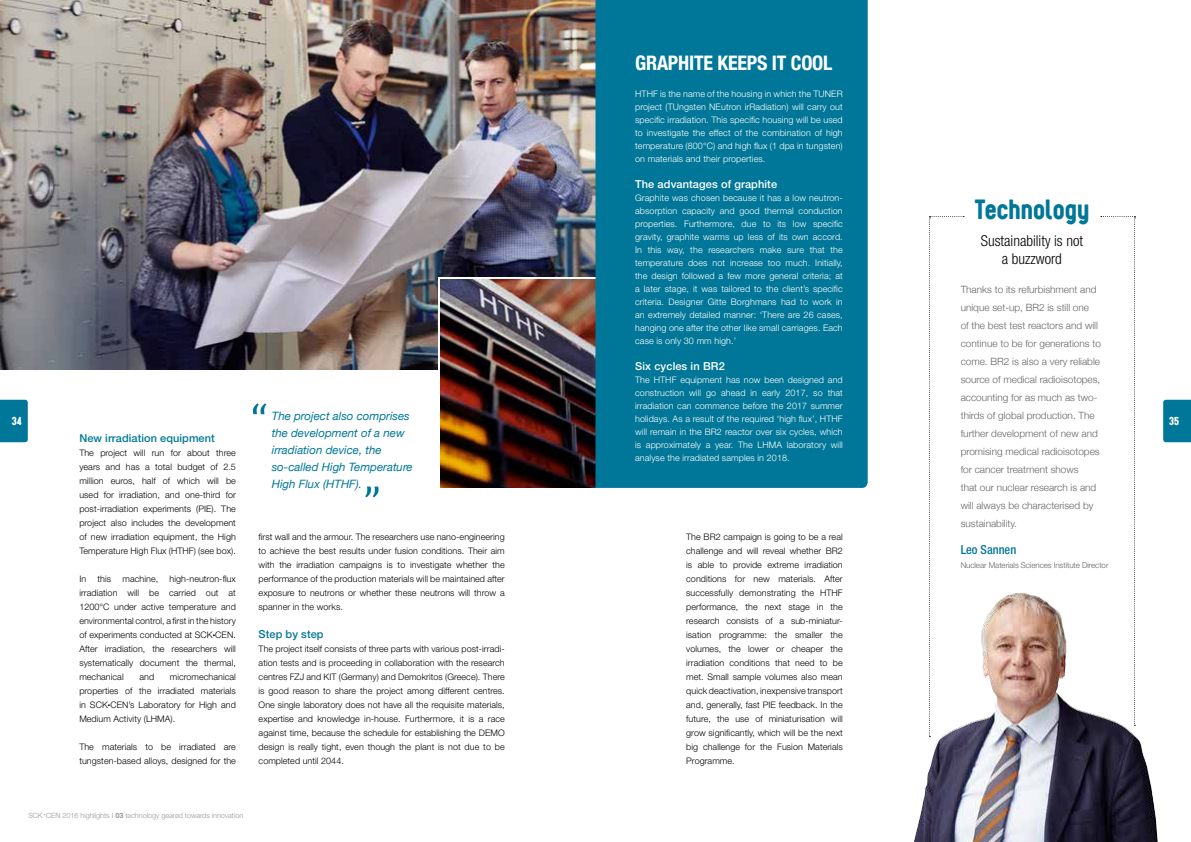
<style>
.page{position:relative;width:1191px;height:842px;background:#fff}
.page>*{position:absolute;margin:0;border:0;box-sizing:border-box;transform-origin:0 0}
.t1{font:29px "Sugo";color:#007798}
.t2{font:700 condensed 20px "Helvetica Neue";letter-spacing:-.01em;color:#fff}
.t3{font:300 condensed 15px/18.2px "Helvetica Neue LT Std";color:#000;text-align:center}
.t4{font:500 condensed 12.4px "Helvetica Neue LT Std";color:#007798}
.t5{font:12px "Sugo";color:#fff}
.t6{font:italic 11.5px/17px "Helvetica Neue";color:#007798}
.t7{font:500 11px "Helvetica Neue LT Std";letter-spacing:.01em;color:#fff}
.t8{font:500 11px "Helvetica Neue LT Std";letter-spacing:.005em;color:#007798}
.t9{font:300 10px/18px "Helvetica Neue";color:#636466}
.t10{font:300 9px/14px "Helvetica Neue LT Std";letter-spacing:.005em;color:#000;text-align:justify}
.t11{font:300 9px/13px "Helvetica Neue LT Std";letter-spacing:.01em;color:#fff;text-align:justify}
.t12{font:300 8px "Helvetica Neue LT Std";letter-spacing:-.01em;color:#636466}
.t13{font:300 7.2px "Helvetica Neue LT Std";color:#939598}
.s1{font-weight:700}
</style>
<div class="page">
<svg style="left:1163px;top:400px;width:28px;height:42px"></svg>
<img style="left:0;top:0;width:595px;height:370px">
<svg style="left:1100px;top:216px;width:35px;height:378px"></svg>
<svg style="left:929px;top:216px;width:35px;height:378px"></svg>
<img style="left:914px;top:594px;width:244px;height:248px">
<svg style="left:253px;top:403px;width:13px;height:11px"></svg>
<svg style="left:365px;top:486px;width:13px;height:11px"></svg>
<svg style="left:0;top:400px;width:28px;height:42px"></svg>
<div style="left:438px;top:277px;width:160px;height:232px;background:#fff"></div>
<img style="left:441px;top:280px;width:154px;height:208px">
<div style="left:595px;top:0;width:272px;height:488px;background:#007798"></div>
<h3 class="t5" style="left:12px;top:414px;width:11px">34</h3>
<p class="t8" style="left:79px;top:432px;width:137px">New irradiation equipment</p>
<p class="t10" style="left:79px;top:446px;width:158px">The project will run for about three years and has a total budget of 2.5 million euros, half of which will be used for irradiation, and one-third for post-irradiation experiments (PIE). The project also includes the development of new irradiation equipment, the High Temperature High Flux (HTHF) (see box).</p>
<p class="t10" style="left:79px;top:572px;width:8px">In</p>
<p class="t10" style="left:98px;top:572px;width:15px">this</p>
<p class="t10" style="left:123px;top:572px;width:37px">machine,</p>
<p class="t10" style="left:79px;top:572px;width:158px;text-indent:90px">high-neutron-flux irradiation will be carried out at 1200°C under active temperature and environmental control, a first in the history of experiments conducted at SCK<sup>•</sup>CEN.<br>After irradiation, the researchers will systematically document the thermal, mechanical</p>
<p class="t10" style="left:79px;top:670px;width:158px;text-indent:90px">micromechanical properties of the irradiated materials in SCK<sup>•</sup>CEN’s Laboratory for High and Medium Activity (LHMA).</p>
<p class="t10" style="left:79px;top:740px;width:158px">The materials to be irradiated are tungsten-based alloys, designed for the</p>
<p class="t10" style="left:139px;top:670px;width:16px">and</p>
<p class="t6" style="left:272px;top:408px;width:143px">The project also comprises the development of a new irradiation device, the so-called High Temperature<br>High Flux (HTHF).</p>
<p class="t10" style="left:259px;top:530px;width:248px">first wall and the armour. The researchers use nano-engineering to achieve the best results under fusion conditions. Their aim with the irradiation campaigns is to investigate whether the performance of the production materials will be maintained after exposure to neutrons or whether these neutrons will throw a spanner in the works.</p>
<p class="t8" style="left:259px;top:628px;width:66px">Step by step</p>
<p class="t10" style="left:259px;top:642px;width:248px">The project itself consists of three parts with various post-irradi&shy;ation tests and is proceeding in collaboration with the research centres FZJ and KIT (Germany) and Demokritos (Greece). There is good reason to share the project among different centres.<br>One single laboratory does not have all the requisite materials, expertise and knowledge in-house. Furthermore, it is a race against time, because the schedule for establishing the DEMO design is really tight, even though the plant is not due to be completed until 2044.</p>
<p class="t13" style="left:28px;top:811px;width:216px">SCK <sup>•</sup> CEN 2016 highlights I <span class="s1">03</span> technology geared towards innovation</p>
<h2 class="t2" style="left:635px;top:46px;width:199px">GRAPHITE KEEPS IT COOL</h2>
<p class="t11" style="left:635px;top:87px;width:209px">HTHF is the name of the housing in which the TUNER project (TUngsten NEutron irRadiation) will carry out specific irradiation. This specific housing will be used to investigate the effect of the combination of high temperature (800°C) and high flux (1 dpa in tungsten) on materials and their properties.</p>
<p class="t7" style="left:635px;top:177px;width:143px">The advantages of graphite</p>
<p class="t11" style="left:635px;top:191px;width:209px">Graphite was chosen because it has a low neutron&shy;absorption capacity and good thermal conduction properties. Furthermore, due to its low specific gravity, graphite warms up less of its own accord.<br>In this way, the researchers make sure that the temperature does not increase too much. Initially, the design followed a few more general criteria; at a later stage, it was tailored to the client’s specific criteria. Designer Gitte Borghmans had to work in an extremely detailed manner: ‘There are 26 cases, hanging one after the other like small carriages. Each case is only 30 mm high.’</p>
<p class="t7" style="left:635px;top:359px;width:91px">Six cycles in BR2</p>
<p class="t11" style="left:635px;top:373px;width:209px">The HTHF equipment has now been designed and construction will go ahead in early 2017, so that irradiation can commence before the 2017 summer holidays. As a result of the required ‘high flux’, HTHF will remain in the BR2 reactor over six cycles, which is approximately a year. The LHMA laboratory will analyse the irradiated samples in 2018.</p>
<p class="t10" style="left:686px;top:530px;width:158px">The BR2 campaign is going to be a real challenge and will reveal whether BR2 is able to provide extreme irradiation conditions for new materials. After successfully demonstrating the HTHF performance, the next stage in the research consists of a sub-miniatur&shy;isation programme: the smaller the volumes, the lower or cheaper the irradiation conditions that need to be met. Small sample volumes also mean quick deactivation, inexpensive transport and, generally, fast PIE feedback. In the future, the use of miniaturisation will grow significantly, which will be the next big challenge for the Fusion Materials Programme.</p>
<h1 class="t1" style="left:974px;top:192px;width:116px">Technology</h1>
<h3 class="t3" style="left:981px;top:231px;width:104px">Sustainability is not a buzzword</h3>
<p class="t9" style="left:960px;top:279px;width:142px">Thanks to its refurbishment and unique set-up, BR2 is still one<br>of the best test reactors and will continue to be for generations to come. BR2 is also a very reliable source of medical radioisotopes, accounting for as much as two&shy;thirds of global production. The further development of new and promising medical radioisotopes for cancer treatment shows<br>that our nuclear research is and will always be characterised by sustainability.</p>
<h3 class="t4" style="left:960px;top:542px;width:57px">Leo Sannen</h3>
<p class="t12" style="left:960px;top:560px;width:149px">Nuclear Materials Sciences Institute Director</p>
<h3 class="t5" style="left:1169px;top:414px;width:11px">35</h3>
</div>
